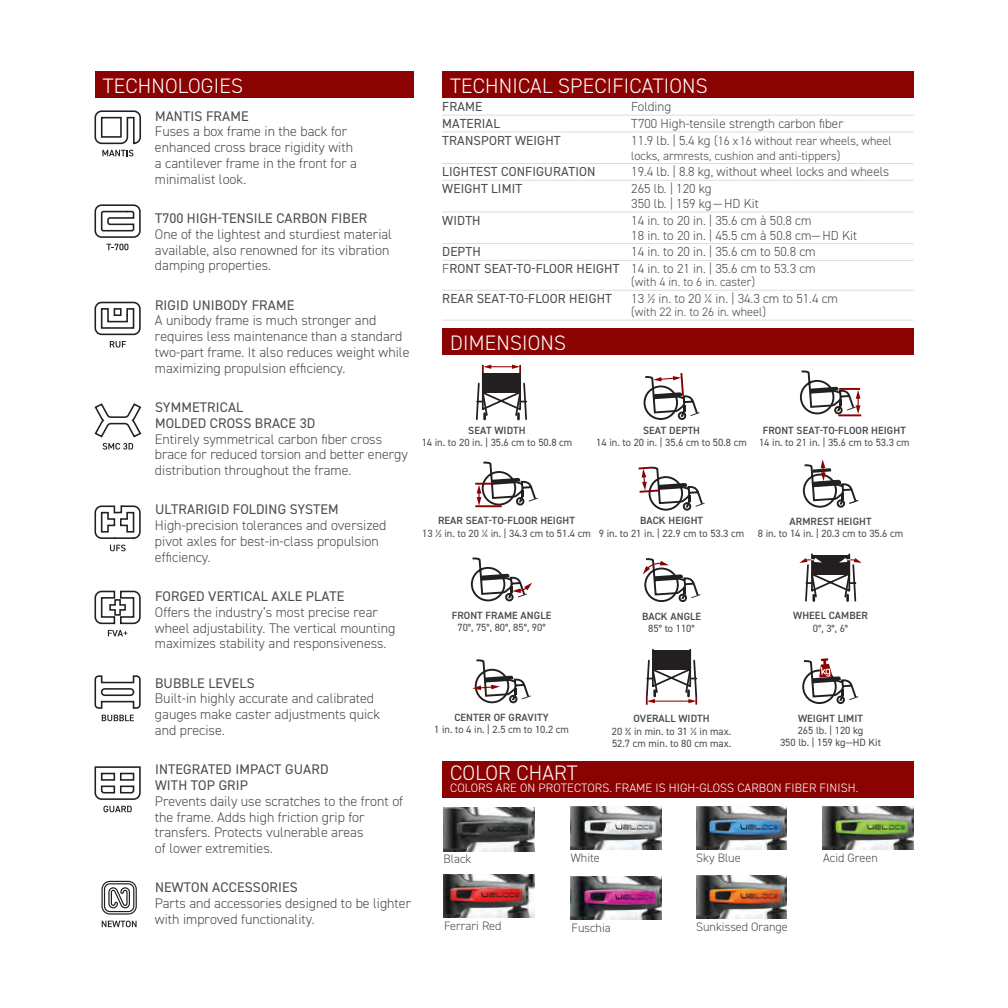
<style>
.page{position:relative;width:1008px;height:1008px;background:#fff}
.page>*{position:absolute;margin:0;border:0;box-sizing:border-box;transform-origin:0 0}
.t1{font:300 21px "DIN2014";letter-spacing:.01em;color:#fff}
.t2{font:300 14px/15.8px "DIN2014";color:#4b4c4d}
.t3{font:14px/15.8px "DIN2014";letter-spacing:.01em;color:#4b4c4d}
.t4{font:300 13.12px/14.9px "DIN2014";color:#4b4c4d}
.t5{font:13.12px "DIN2014";letter-spacing:.01em;color:#4b4c4d}
.t6{font:300 12.25px/14.9px "DIN2014";color:#4b4c4d}
.t7{font:300 12.25px "DIN2014";letter-spacing:.01em;color:#fff}
.t8{font:10.5px/12.2px "DIN2014";color:#4b4c4d;text-align:center}
.t9{font:600 10.5px "DIN2014";letter-spacing:.01em;color:#4b4c4d}
.s1{font-size:13.12px}
.s2{font-weight:400}
</style>
<div class="page">
<div style="left:95px;top:72px;width:318px;height:26px;background:#8b0202"></div>
<hr style="left:442px;top:115px;width:472px;height:1px;background:#dcdddf">
<hr style="left:442px;top:132px;width:472px;height:1px;background:#dcdddf">
<hr style="left:442px;top:163px;width:472px;height:1px;background:#dcdddf">
<hr style="left:442px;top:180px;width:472px;height:1px;background:#dcdddf">
<hr style="left:442px;top:212px;width:472px;height:1px;background:#dcdddf">
<hr style="left:442px;top:243px;width:472px;height:1px;background:#dcdddf">
<hr style="left:442px;top:260px;width:472px;height:1px;background:#dcdddf">
<hr style="left:442px;top:290px;width:472px;height:1px;background:#dcdddf">
<hr style="left:442px;top:320px;width:472px;height:1px;background:#dcdddf">
<img style="left:444px;top:875px;width:90px;height:43px">
<img style="left:696px;top:875px;width:91px;height:44px">
<img style="left:696px;top:806px;width:91px;height:43px">
<img style="left:823px;top:806px;width:90px;height:43px">
<img style="left:571px;top:877px;width:90px;height:43px">
<img style="left:444px;top:808px;width:90px;height:43px">
<img style="left:571px;top:806px;width:90px;height:43px">
<div style="left:442px;top:329px;width:472px;height:26px;background:#8b0202"></div>
<div style="left:442px;top:72px;width:472px;height:26px;background:#8b0202"></div>
<div style="left:442px;top:761px;width:472px;height:36px;background:#8b0202"></div>
<svg style="left:94px;top:110px;width:47px;height:46px"></svg>
<svg style="left:94px;top:204px;width:47px;height:46px"></svg>
<svg style="left:94px;top:301px;width:47px;height:47px"></svg>
<svg style="left:94px;top:403px;width:48px;height:47px"></svg>
<svg style="left:94px;top:505px;width:47px;height:46px"></svg>
<svg style="left:94px;top:590px;width:47px;height:46px"></svg>
<svg style="left:94px;top:675px;width:47px;height:46px"></svg>
<svg style="left:94px;top:766px;width:47px;height:46px"></svg>
<svg style="left:101px;top:880px;width:36px;height:35px"></svg>
<svg style="left:102px;top:921px;width:35px;height:6px"></svg>
<svg style="left:643px;top:373px;width:57px;height:47px"></svg>
<svg style="left:802px;top:658px;width:56px;height:46px"></svg>
<svg style="left:799px;top:553px;width:63px;height:49px"></svg>
<svg style="left:470px;top:557px;width:62px;height:45px"></svg>
<svg style="left:475px;top:461px;width:63px;height:45px"></svg>
<hr style="left:475px;top:505px;width:27px;height:2px;background:#8b0202">
<svg style="left:645px;top:649px;width:53px;height:56px"></svg>
<svg style="left:799px;top:370px;width:61px;height:45px"></svg>
<hr style="left:838px;top:414px;width:23px;height:2px;background:#8b0202">
<hr style="left:839px;top:388px;width:21px;height:2px;background:#8b0202">
<svg style="left:472px;top:659px;width:59px;height:45px"></svg>
<svg style="left:643px;top:558px;width:57px;height:44px"></svg>
<svg style="left:476px;top:365px;width:52px;height:56px"></svg>
<svg style="left:638px;top:466px;width:67px;height:45px"></svg>
<svg style="left:802px;top:459px;width:56px;height:49px"></svg>
<h1 class="t1" style="left:103px;top:73px;width:142px">TECHNOLOGIES</h1>
<p class="t3" style="left:155px;top:108px;width:95px">MANTIS FRAME</p>
<p class="t2" style="left:155px;top:124px;width:204px">Fuses a box frame in the back for enhanced cross brace rigidity with a cantilever frame in the front for a minimalist look.</p>
<p class="t3" style="left:155px;top:210px;width:214px">T700 HIGH-TENSILE CARBON FIBER</p>
<p class="t2" style="left:155px;top:226px;width:239px">One of the lightest and sturdiest material available, also renowned for its vibration damping properties.</p>
<p class="t3" style="left:155px;top:297px;width:141px">RIGID UNIBODY FRAME</p>
<p class="t2" style="left:155px;top:313px;width:256px">A unibody frame is much stronger and requires less maintenance than a standard two-part frame. It also reduces weight while maximizing propulsion efficiency.</p>
<p class="t3" style="left:155px;top:399px;width:162px">SYMMETRICAL<br>MOLDED CROSS BRACE 3D</p>
<p class="t2" style="left:155px;top:431px;width:254px">Entirely symmetrical carbon fiber cross brace for reduced torsion and better energy distribution throughout the frame.</p>
<p class="t3" style="left:155px;top:501px;width:185px">ULTRARIGID FOLDING SYSTEM</p>
<p class="t2" style="left:155px;top:518px;width:233px">High-precision tolerances and oversized pivot axles for best-in-class propulsion efficiency.</p>
<p class="t3" style="left:155px;top:588px;width:191px">FORGED VERTICAL AXLE PLATE</p>
<p class="t2" style="left:155px;top:604px;width:242px">Offers the industry’s most precise rear wheel adjustability. The vertical mounting maximizes stability and responsiveness.</p>
<p class="t3" style="left:155px;top:675px;width:101px">BUBBLE LEVELS</p>
<p class="t2" style="left:155px;top:691px;width:227px">Built-in highly accurate and calibrated gauges make caster adjustments quick and precise.</p>
<p class="t3" style="left:155px;top:761px;width:175px">INTEGRATED IMPACT GUARD<br>WITH TOP GRIP</p>
<p class="t2" style="left:155px;top:793px;width:250px">Prevents daily use scratches to the front of the frame. Adds high friction grip for transfers. Protects vulnerable areas<br>of lower extremities.</p>
<p class="t3" style="left:155px;top:879px;width:144px">NEWTON ACCESSORIES</p>
<p class="t2" style="left:155px;top:896px;width:258px">Parts and accessories designed to be lighter with improved functionality.</p>
<h1 class="t1" style="left:450px;top:73px;width:259px">TECHNICAL SPECIFICATIONS</h1>
<p class="t5" style="left:442px;top:98px;width:42px">FRAME</p>
<p class="t4" style="left:631px;top:99px;width:42px">Folding</p>
<p class="t5" style="left:442px;top:115px;width:59px">MATERIAL</p>
<p class="t4" style="left:631px;top:116px;width:214px">T700 High-tensile strength carbon fiber</p>
<p class="t5" style="left:442px;top:132px;width:120px">TRANSPORT WEIGHT</p>
<p class="t6" style="left:631px;top:133px;width:262px"><span class="s1">11.9 lb. | 5.4 kg</span> (16 x 16 without rear wheels, wheel locks, armrests, cushion and anti-tippers)</p>
<p class="t5" style="left:442px;top:164px;width:155px">LIGHTEST CONFIGURATION</p>
<p class="t4" style="left:631px;top:164px;width:259px">19.4 lb. | 8.8 kg, without wheel locks and wheels</p>
<p class="t5" style="left:442px;top:180px;width:81px">WEIGHT LIMIT</p>
<p class="t4" style="left:631px;top:181px;width:129px">265 lb. | 120 kg<br>350 lb. | 159 kg—HD Kit</p>
<p class="t5" style="left:442px;top:212px;width:40px">WIDTH</p>
<p class="t4" style="left:631px;top:213px;width:227px">14 in. to 20 in. | 35.6 cm à 50.8 cm<br>18 in. to 20 in. | 45.5 cm à 50.8 cm—HD Kit</p>
<p class="t5" style="left:442px;top:244px;width:40px">DEPTH</p>
<p class="t4" style="left:442px;top:243px;width:375px;line-height:16.8px;text-align:right">14 in. to 20 in. | 35.6 cm to 50.8 cm<br>F<span class="s2">RONT SEAT-TO-FLOOR HEIGHT</span> 14 in. to 21 in. | 35.6 cm to 53.3 cm</p>
<p class="t6" style="left:631px;top:275px;width:125px">(with 4 in. to 6 in. caster)</p>
<p class="t5" style="left:442px;top:290px;width:171px">REAR SEAT-TO-FLOOR HEIGHT</p>
<p class="t4" style="left:631px;top:291px;width:208px">13 ½ in. to 20 ¼ in. | 34.3 cm to 51.4 cm</p>
<p class="t6" style="left:631px;top:305px;width:136px">(with 22 in. to 26 in. wheel)</p>
<h1 class="t1" style="left:450px;top:330px;width:117px">DIMENSIONS</h1>
<p class="t9" style="left:468px;top:424px;width:59px">SEAT WIDTH</p>
<p class="t8" style="left:422px;top:437px;width:152px">14 in. to 20 in. | 35.6 cm to 50.8 cm</p>
<p class="t9" style="left:643px;top:423px;width:59px">SEAT DEPTH</p>
<p class="t8" style="left:596px;top:436px;width:152px">14 in. to 20 in. | 35.6 cm to 50.8 cm</p>
<p class="t9" style="left:763px;top:423px;width:145px">FRONT SEAT-TO-FLOOR HEIGHT</p>
<p class="t8" style="left:759px;top:436px;width:152px">14 in. to 21 in. | 35.6 cm to 53.3 cm</p>
<p class="t9" style="left:438px;top:514px;width:139px">REAR SEAT-TO-FLOOR HEIGHT</p>
<p class="t8" style="left:422px;top:527px;width:170px">13 ½ in. to 20 ¼ in. | 34.3 cm to 51.4 cm</p>
<p class="t9" style="left:640px;top:514px;width:65px">BACK HEIGHT</p>
<p class="t8" style="left:599px;top:527px;width:147px">9 in. to 21 in. | 22.9 cm to 53.3 cm</p>
<p class="t9" style="left:789px;top:514px;width:84px">ARMREST HEIGHT</p>
<p class="t8" style="left:758px;top:527px;width:147px">8 in. to 14 in. | 20.3 cm to 35.6 cm</p>
<p class="t9" style="left:452px;top:608px;width:101px">FRONT FRAME ANGLE</p>
<p class="t8" style="left:457px;top:621px;width:90px">70°, 75°, 80°, 85°, 90°</p>
<p class="t9" style="left:642px;top:609px;width:61px">BACK ANGLE</p>
<p class="t8" style="left:648px;top:622px;width:48px">85° to 110°</p>
<p class="t9" style="left:793px;top:609px;width:76px">WHEEL CAMBER</p>
<p class="t8" style="left:813px;top:622px;width:37px">0°, 3°, 6°</p>
<p class="t9" style="left:454px;top:710px;width:96px">CENTER OF GRAVITY</p>
<p class="t8" style="left:434px;top:723px;width:136px">1 in. to 4 in. | 2.5 cm to 10.2 cm</p>
<p class="t9" style="left:633px;top:712px;width:78px">OVERALL WIDTH</p>
<p class="t8" style="left:612px;top:725px;width:121px;text-align:left">20 ¾ in min. to 31 ½ in max.<br>52.7 cm min. to 80 cm max.</p>
<p class="t9" style="left:798px;top:711px;width:67px">WEIGHT LIMIT</p>
<p class="t8" style="left:780px;top:724px;width:103px">265 lb. | 120 kg<br>350 lb. | 159 kg—HD Kit</p>
<h1 class="t1" style="left:450px;top:760px;width:129px">COLOR CHART</h1>
<p class="t7" style="left:450px;top:781px;width:410px">COLORS ARE ON PROTECTORS. FRAME IS HIGH-GLOSS CARBON FIBER FINISH.</p>
<p class="t6" style="left:444px;top:852px;width:29px">Black</p>
<p class="t6" style="left:571px;top:850px;width:30px">White</p>
<p class="t6" style="left:696px;top:850px;width:46px">Sky Blue</p>
<p class="t6" style="left:823px;top:850px;width:56px">Acid Green</p>
<p class="t6" style="left:444px;top:919px;width:59px">Ferrari Red</p>
<p class="t6" style="left:696px;top:919px;width:93px">Sunkissed Orange</p>
<p class="t6" style="left:572px;top:921px;width:41px">Fuschia</p>
</div>
